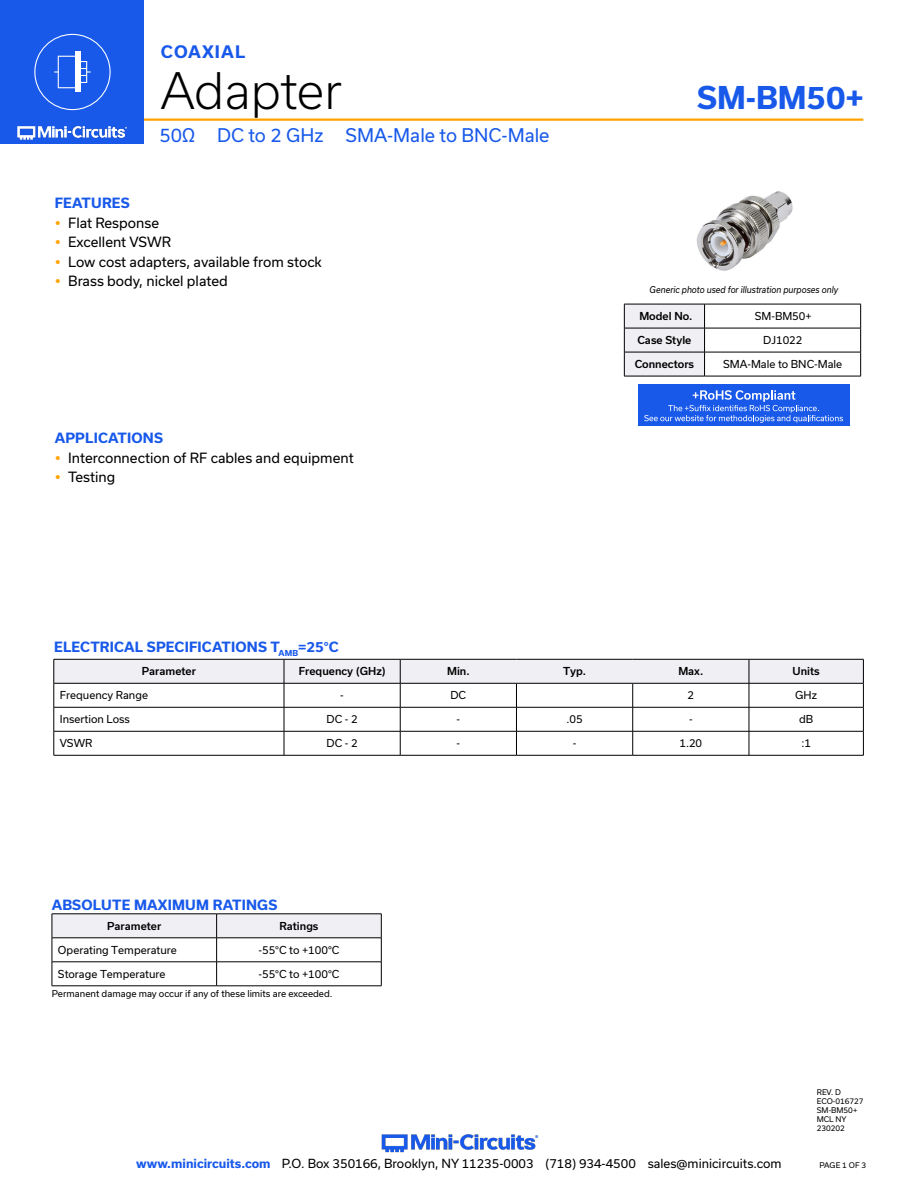
<style>
.page{position:relative;width:918px;height:1188px;background:#fff}
.page>*{position:absolute;margin:0;border:0;box-sizing:border-box;transform-origin:0 0}
.t1{font:300 48px "Usual";letter-spacing:-.005em;color:#000}
.t2{font:700 30px "Usual";color:#1859ea}
.t3{font:18px "Usual";color:#1859ea}
.t4{font:700 16.5px "Usual";letter-spacing:.065em;color:#1859ea}
.t5{font:13.5px "Usual";color:#000}
.Blue_Headers{font:700 13.5px "Usual";letter-spacing:.015em;color:#1859ea}
.t6{font:12px "Usual";color:#000}
.Table_Body_Center{font:10.5px "Usual";color:#000}
.Table_Header_Center{font:500 10.5px "Usual";color:#000}
.Table_Body_Left_Just{font:10.5px "Usual";color:#000}
.Notes{font:9px "Usual";color:#000}
.t7{font:italic 9px "Usual";color:#000;scale:.9 1}
.Revision{font:7.5px "Usual";color:#000}
.s1{font-weight:700;color:#1859ea}
</style>
<div class="page">
<hr style="left:130px;top:118px;width:733px;height:3px;background:#ffa300">
<div style="left:0;top:0;width:144px;height:144px;background:#1859ea"></div>
<img style="left:17px;top:120px;width:128px;height:20px">
<div style="left:34px;top:34px;width:77px;height:76px;border:1px solid #fff;border-radius:50%"></div>
<div style="left:58px;top:56px;width:20px;height:32px;border:1px solid #fff"></div>
<div style="left:79px;top:61px;width:8px;height:22px;border:1px solid #fff"></div>
<div style="left:75px;top:52px;width:6px;height:40px;background:#fff"></div>
<svg style="left:81px;top:68px;width:10px;height:8px"></svg>
<img style="left:381px;top:1134px;width:158px;height:19px">
<img style="left:696px;top:191px;width:97px;height:80px">
<hr style="left:705px;top:304px;width:156px;height:1px;background:#000">
<hr style="left:705px;top:328px;width:156px;height:1px;background:#000">
<svg style="left:860px;top:304px;width:1px;height:72px"></svg>
<hr style="left:705px;top:352px;width:156px;height:1px;background:#000">
<hr style="left:705px;top:376px;width:156px;height:1px;background:#000">
<svg style="left:624px;top:304px;width:81px;height:72px"></svg>
<hr style="left:624px;top:328px;width:81px;height:1px;background:#000">
<hr style="left:624px;top:352px;width:81px;height:1px;background:#000">
<hr style="left:624px;top:376px;width:81px;height:1px;background:#000">
<div style="left:638px;top:385px;width:212px;height:41px;background:#1859ea"></div>
<svg style="left:644px;top:390px;width:199px;height:33px"></svg>
<svg style="left:54px;top:659px;width:810px;height:96px"></svg>
<hr style="left:54px;top:755px;width:230px;height:1px;background:#000">
<hr style="left:284px;top:755px;width:116px;height:1px;background:#000">
<hr style="left:400px;top:755px;width:116px;height:1px;background:#000">
<hr style="left:516px;top:755px;width:117px;height:1px;background:#000">
<hr style="left:633px;top:755px;width:116px;height:1px;background:#000">
<hr style="left:749px;top:755px;width:115px;height:1px;background:#000">
<hr style="left:52px;top:986px;width:165px;height:1px;background:#000">
<hr style="left:217px;top:986px;width:164px;height:1px;background:#000">
<svg style="left:52px;top:914px;width:330px;height:72px"></svg>
<p class="t4" style="left:161px;top:42px;width:86px">COAXIAL</p>
<h1 class="t1" style="left:161px;top:63px;width:183px">Adapter</h1>
<h3 class="t3" style="left:159px;top:125px;width:392px">50Ω DC to 2 GHz SMA-Male to BNC-Male</h3>
<p class="Blue_Headers" style="left:55px;top:195px;width:76px">FEATURES</p>
<p class="t5" style="left:68px;top:215px;width:92px">Flat Response</p>
<p class="t5" style="left:68px;top:234px;width:105px">Excellent VSWR</p>
<p class="t5" style="left:68px;top:254px;width:255px">Low cost adapters, available from stock</p>
<p class="t5" style="left:68px;top:273px;width:161px">Brass body, nickel plated</p>
<p class="Blue_Headers" style="left:55px;top:430px;width:110px">APPLICATIONS</p>
<p class="t5" style="left:68px;top:450px;width:287px">Interconnection of RF cables and equipment</p>
<p class="t5" style="left:68px;top:469px;width:49px">Testing</p>
<p class="Blue_Headers" style="left:54px;top:639px;width:286px">ELECTRICAL SPECIFICATIONS T<sub>AMB</sub>=25°C</p>
<h2 class="t2" style="left:697px;top:80px;width:168px">SM-BM50+</h2>
<p class="t7" style="left:650px;top:284px;width:211px">Generic photo used for illustration purposes only</p>
<p class="Table_Header_Center" style="left:639px;top:310px;width:55px">Model No.</p>
<p class="Table_Body_Center" style="left:755px;top:310px;width:58px">SM-BM50+</p>
<p class="Table_Header_Center" style="left:637px;top:334px;width:55px">Case Style</p>
<p class="Table_Body_Center" style="left:763px;top:334px;width:41px">DJ1022</p>
<p class="Table_Header_Center" style="left:635px;top:358px;width:61px">Connectors</p>
<p class="Table_Body_Center" style="left:723px;top:358px;width:121px">SMA-Male to BNC-Male</p>
<p class="Table_Header_Center" style="left:142px;top:665px;width:56px">Parameter</p>
<p class="Table_Header_Center" style="left:299px;top:665px;width:88px">Frequency (GHz)</p>
<p class="Table_Header_Center" style="left:447px;top:665px;width:24px">Min.</p>
<p class="Table_Header_Center" style="left:563px;top:665px;width:25px">Typ.</p>
<p class="Table_Header_Center" style="left:678px;top:665px;width:26px">Max.</p>
<p class="Table_Header_Center" style="left:793px;top:665px;width:29px">Units</p>
<p class="Table_Body_Left_Just" style="left:60px;top:689px;width:90px">Frequency Range</p>
<p class="Table_Body_Center" style="left:340px;top:689px;width:5px">-</p>
<p class="Table_Body_Center" style="left:451px;top:689px;width:17px">DC</p>
<p class="Table_Body_Center" style="left:688px;top:689px;width:8px">2</p>
<p class="Table_Body_Center" style="left:795px;top:689px;width:23px">GHz</p>
<p class="Table_Body_Left_Just" style="left:60px;top:713px;width:72px">Insertion Loss</p>
<p class="Table_Body_Center" style="left:327px;top:713px;width:33px">DC - 2</p>
<p class="Table_Body_Center" style="left:457px;top:713px;width:5px">-</p>
<p class="Table_Body_Center" style="left:566px;top:713px;width:18px">.05</p>
<p class="Table_Body_Center" style="left:689px;top:713px;width:5px">-</p>
<p class="Table_Body_Center" style="left:799px;top:713px;width:16px">dB</p>
<p class="Table_Body_Left_Just" style="left:60px;top:737px;width:34px">VSWR</p>
<p class="Table_Body_Center" style="left:327px;top:737px;width:33px">DC - 2</p>
<p class="Table_Body_Center" style="left:457px;top:737px;width:5px">-</p>
<p class="Table_Body_Center" style="left:573px;top:737px;width:5px">-</p>
<p class="Table_Body_Center" style="left:679px;top:737px;width:24px">1.20</p>
<p class="Table_Body_Center" style="left:801px;top:737px;width:11px">:1</p>
<p class="Blue_Headers" style="left:52px;top:898px;width:227px">ABSOLUTE MAXIMUM RATINGS</p>
<p class="Table_Header_Center" style="left:107px;top:920px;width:56px">Parameter</p>
<p class="Table_Header_Center" style="left:279px;top:920px;width:41px">Ratings</p>
<p class="Table_Body_Left_Just" style="left:58px;top:944px;width:120px">Operating Temperature</p>
<p class="Table_Body_Center" style="left:258px;top:944px;width:83px">-55°C to +100°C</p>
<p class="Table_Body_Left_Just" style="left:58px;top:968px;width:109px">Storage Temperature</p>
<p class="Table_Body_Center" style="left:258px;top:968px;width:83px">-55°C to +100°C</p>
<p class="Notes" style="left:52px;top:989px;width:282px">Permanent damage may occur if any of these limits are exceeded.</p>
<p class="Revision" style="left:817px;top:1087px;width:26px">REV. D</p>
<p class="Revision" style="left:817px;top:1096px;width:48px">ECO-016727</p>
<p class="Revision" style="left:817px;top:1105px;width:42px">SM-BM50+</p>
<p class="Revision" style="left:817px;top:1114px;width:31px">MCL NY</p>
<p class="Revision" style="left:817px;top:1123px;width:30px">230202</p>
<p class="t6" style="left:136px;top:1157px;width:647px"><span class="s1">www.minicircuits.com</span> P.O. Box 350166, Brooklyn, NY 11235-0003 (718) 934-4500 sales@minicircuits.com</p>
<p class="Revision" style="left:819px;top:1161px;width:48px">PAGE 1 OF 3</p>
</div>
